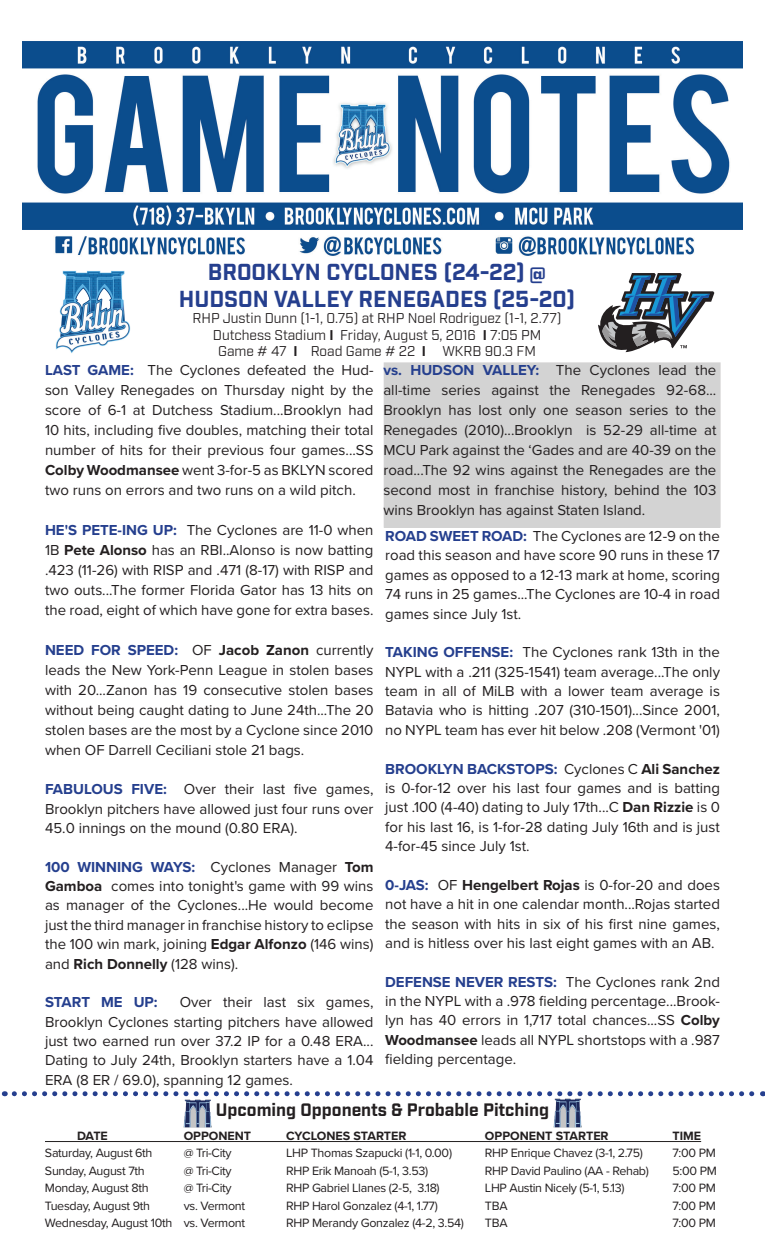
<style>
.page{position:relative;width:765px;height:1260px;background:#fff}
.page>*{position:absolute;margin:0;border:0;box-sizing:border-box;transform-origin:0 0}
.t1{font:700 22.5px/27px "Industry";color:#253f8e;text-align:center}
.t2{font:700 17.5px "Industry";color:#231f20}
.t3{font:15px/19.4px "Proxima Nova";color:#231f20;text-align:justify}
.t4{font:700 15px "Proxima Nova";letter-spacing:-.005em;color:#253f8e}
.t5{font:13.75px/16.5px "Industry";color:#231f20;text-align:center}
.t6{font:12.5px "Proxima Nova";letter-spacing:-.025em;color:#231f20}
.t7{font:700 12.5px "Proxima Nova";color:#231f20}
.s1{font-size:17.5px}
.s2{font-weight:700}
.s3{font-weight:700;color:#253f8e}
</style>
<div class="page">
<div style="left:384px;top:363px;width:336px;height:164px;background:#d3d3d3"></div>
<img style="left:22px;top:41px;width:720px;height:215px">
<img style="left:56px;top:270px;width:74px;height:83px">
<svg style="left:598px;top:273px;width:117px;height:80px"></svg>
<svg style="left:14px;top:1091px;width:749px;height:5px"></svg>
<hr style="left:45px;top:1141px;width:656px;height:1px;background:#231f20">
<img style="left:184px;top:1099px;width:28px;height:29px">
<img style="left:554px;top:1099px;width:28px;height:29px">
<h1 class="t1" style="left:179px;top:260px;width:398px">BROOKLYN CYCLONES (24-22) <span class="s1">@<br></span>HUDSON VALLEY RENEGADES (25-20)</h1>
<p class="t5" style="left:193px;top:311px;width:371px">RHP Justin Dunn (1-1, 0.75) at RHP Noel Rodriguez (1-1, 2.77)<br>Dutchess Stadium <span class="s2">I</span> Friday, August 5, 2016 <span class="s2">I</span> 7:05 PM<br>Game # 47 <span class="s2">I</span> Road Game # 22 <span class="s2">I</span> WKRB 90.3 FM</p>
<p class="t3" style="left:45px;top:360px;width:330px;line-height:20px"><span class="s3">LAST GAME:</span> The Cyclones defeated the Hud&shy;son Valley Renegades on Thursday night by the score of 6-1 at Dutchess Stadium...Brooklyn had 10 hits, including five doubles, matching their total number of hits for their previous four games...SS <span class="s2">Colby Woodmansee</span> went 3-for-5 as BKLYN scored two runs on errors and two runs on a wild pitch.</p>
<p class="t3" style="left:45px;top:520px;width:330px;line-height:20px"><span class="s3">HE'S PETE-ING UP:</span> The Cyclones are 11-0 when 1B <span class="s2">Pete Alonso</span> has an RBI..Alonso is now batting .423 (11-26) with RISP and .471 (8-17) with RISP and two outs...The former Florida Gator has 13 hits on the road, eight of which have gone for extra bases.</p>
<p class="t3" style="left:45px;top:640px;width:330px;line-height:20px"><span class="s3">NEED FOR SPEED:</span> OF <span class="s2">Jacob Zanon</span> currently leads the New York-Penn League in stolen bases with 20...Zanon has 19 consecutive stolen bases without being caught dating to June 24th...The 20 stolen bases are the most by a Cyclone since 2010 when OF Darrell Ceciliani stole 21 bags.</p>
<p class="t3" style="left:45px;top:780px;width:330px"><span class="s3">FABULOUS FIVE:</span> Over their last five games, Brooklyn pitchers have allowed just four runs over 45.0 innings on the mound (0.80 ERA).</p>
<p class="t3" style="left:45px;top:857px;width:330px"><span class="s3">100 WINNING WAYS:</span> Cyclones Manager <span class="s2">Tom Gamboa</span> comes into tonight's game with 99 wins as manager of the Cyclones...He would become just the third manager in franchise history to eclipse the 100 win mark, joining <span class="s2">Edgar Alfonzo</span> (146 wins) and <span class="s2">Rich Donnelly</span> (128 wins).</p>
<p class="t4" style="left:45px;top:993px;width:114px">START ME UP:</p>
<p class="t3" style="left:45px;top:993px;width:330px;text-indent:135px">Over their last six games, Brooklyn Cyclones starting pitchers have allowed just two earned run over 37.2 IP for a 0.48 ERA...<br>Dating to July 24th, Brooklyn starters have a 1.04<br>ERA (8 ER / 69.0), spanning 12 games.</p>
<p class="t3" style="left:383px;top:360px;width:335px;line-height:20px"><span class="s3">vs. HUDSON VALLEY:</span> The Cyclones lead the all-time series against the Renegades 92-68...<br>Brooklyn has lost only one season series to the Renegades (2010)...Brooklyn is 52-29 all-time at MCU Park against the ‘Gades and are 40-39 on the road...The 92 wins against the Renegades are the second most in franchise history, behind the 103 wins Brooklyn has against Staten Island.</p>
<p class="t3" style="left:385px;top:527px;width:336px"><span class="s3">ROAD SWEET ROAD:</span> The Cyclones are 12-9 on the road this season and have score 90 runs in these 17 games as opposed to a 12-13 mark at home, scoring 74 runs in 25 games...The Cyclones are 10-4 in road games since July 1st.</p>
<p class="t3" style="left:385px;top:643px;width:336px"><span class="s3">TAKING OFFENSE:</span> The Cyclones rank 13th in the NYPL with a .211 (325-1541) team average...The only team in all of MiLB with a lower team average is Batavia who is hitting .207 (310-1501)...Since 2001, no NYPL team has ever hit below .208 (Vermont '01)</p>
<p class="t3" style="left:385px;top:759px;width:336px"><span class="s3">BROOKLYN BACKSTOPS:</span> Cyclones C <span class="s2">Ali Sanchez </span>is 0-for-12 over his last four games and is batting just .100 (4-40) dating to July 17th...C <span class="s2">Dan Rizzie</span> is 0 for his last 16, is 1-for-28 dating July 16th and is just 4-for-45 since July 1st.</p>
<p class="t3" style="left:385px;top:875px;width:336px"><span class="s3">0-JAS:</span> OF <span class="s2">Hengelbert Rojas</span> is 0-for-20 and does not have a hit in one calendar month...Rojas started the season with hits in six of his first nine games, and is hitless over his last eight games with an AB.</p>
<p class="t3" style="left:385px;top:972px;width:336px"><span class="s3">DEFENSE NEVER RESTS:</span> The Cyclones rank 2nd in the NYPL with a .978 fielding percentage...Brook&shy;lyn has 40 errors in 1,717 total chances...SS <span class="s2">Colby Woodmansee</span> leads all NYPL shortstops with a .987 fielding percentage.</p>
<p class="t2" style="left:216px;top:1100px;width:335px">Upcoming Opponents &amp; Probable Pitching</p>
<p class="t7" style="left:77px;top:1128px;width:32px">DATE</p>
<p class="t7" style="left:184px;top:1128px;width:69px">OPPONENT</p>
<p class="t7" style="left:286px;top:1128px;width:122px">CYCLONES STARTER</p>
<p class="t7" style="left:485px;top:1128px;width:125px">OPPONENT STARTER</p>
<p class="t7" style="left:672px;top:1128px;width:30px">TIME</p>
<p class="t6" style="left:45px;top:1146px;width:109px">Saturday, August 6th</p>
<p class="t6" style="left:184px;top:1146px;width:50px">@ Tri-City</p>
<p class="t6" style="left:286px;top:1146px;width:167px">LHP Thomas Szapucki (1-1, 0.00)</p>
<p class="t6" style="left:485px;top:1146px;width:159px">RHP Enrique Chavez (3-1, 2.75)</p>
<p class="t6" style="left:672px;top:1146px;width:45px">7:00 PM</p>
<p class="t6" style="left:45px;top:1163px;width:101px">Sunday, August 7th</p>
<p class="t6" style="left:184px;top:1163px;width:50px">@ Tri-City</p>
<p class="t6" style="left:286px;top:1163px;width:143px">RHP Erik Manoah (5-1, 3.53)</p>
<p class="t6" style="left:485px;top:1163px;width:165px">RHP David Paulino (AA - Rehab)</p>
<p class="t6" style="left:672px;top:1163px;width:46px">5:00 PM</p>
<p class="t6" style="left:45px;top:1181px;width:105px">Monday, August 8th</p>
<p class="t6" style="left:184px;top:1181px;width:50px">@ Tri-City</p>
<p class="t6" style="left:286px;top:1181px;width:155px">RHP Gabriel Llanes (2-5, 3.18)</p>
<p class="t6" style="left:485px;top:1181px;width:141px">LHP Austin Nicely (5-1, 5.13)</p>
<p class="t6" style="left:672px;top:1181px;width:45px">7:00 PM</p>
<p class="t6" style="left:45px;top:1198px;width:107px">Tuesday, August 9th</p>
<p class="t6" style="left:184px;top:1198px;width:63px">vs. Vermont</p>
<p class="t6" style="left:286px;top:1198px;width:153px">RHP Harol Gonzalez (4-1, 1.77)</p>
<p class="t6" style="left:485px;top:1198px;width:24px">TBA</p>
<p class="t6" style="left:672px;top:1198px;width:45px">7:00 PM</p>
<p class="t6" style="left:45px;top:1216px;width:202px">Wednesday, August 10th vs. Vermont</p>
<p class="t6" style="left:286px;top:1216px;width:179px">RHP Merandy Gonzalez (4-2, 3.54)</p>
<p class="t6" style="left:485px;top:1216px;width:24px">TBA</p>
<p class="t6" style="left:672px;top:1216px;width:45px">7:00 PM</p>
</div>
